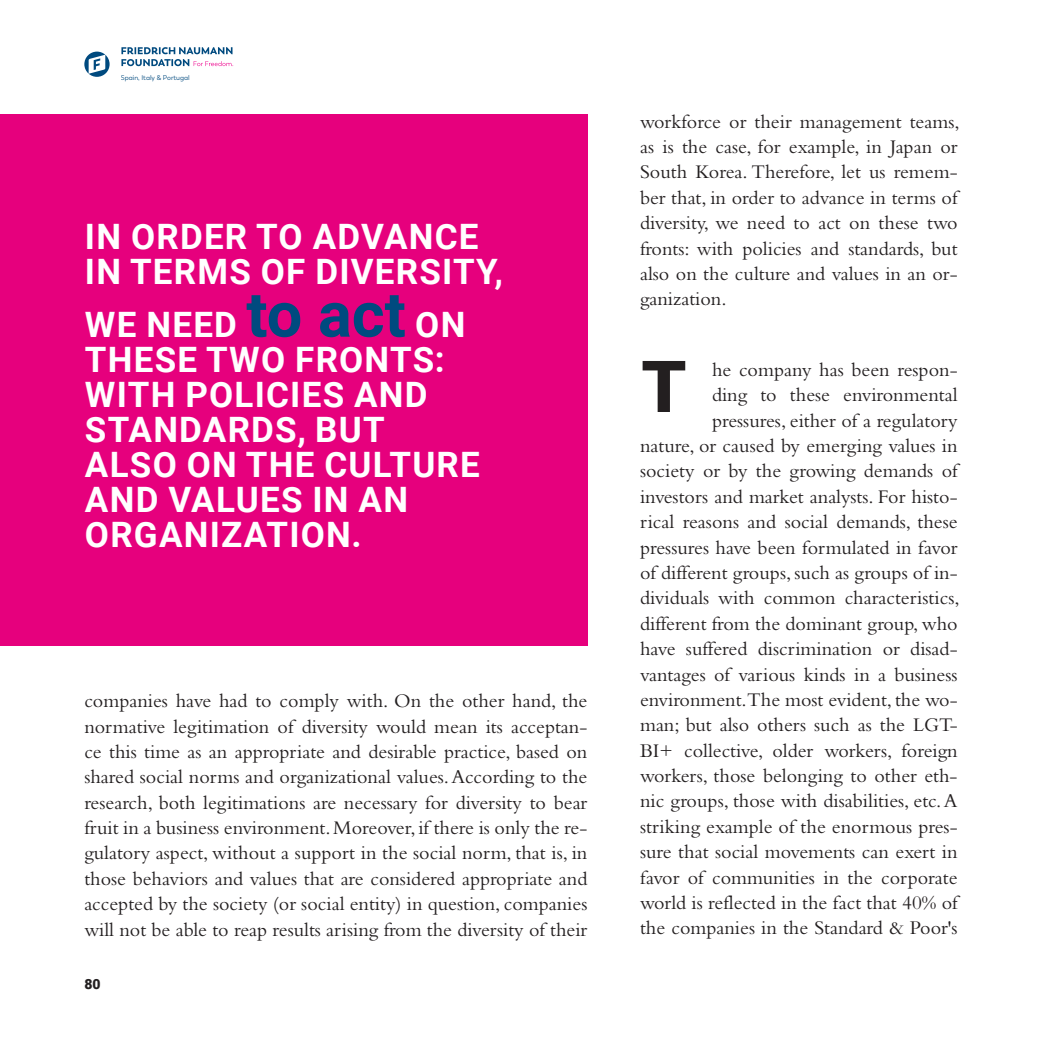
<style>
.page{position:relative;width:1042px;height:1042px;background:#fff}
.page>*{position:absolute;margin:0;border:0;box-sizing:border-box;transform-origin:0 0}
.Letra_capitular{font:900 71.75px "Roboto";color:#231f20}
.t1{font:700 35px/35px "Roboto";letter-spacing:.035em;color:#fff}
.normal_arranque{font:20.12px/25.4px "Bembo Std";color:#231f20;text-align:justify}
.normal_txt{font:20.12px/25.4px "Bembo Std";color:#231f20;text-align:right}
.t2{font:900 14px "Roboto";color:#231f20}
.t3{font:6.83px "Trenda";color:#004a7f}
.s1{font-size:63px;color:#004a7f}
</style>
<div class="page">
<svg style="left:84px;top:52px;width:26px;height:25px"></svg>
<svg style="left:121px;top:47px;width:112px;height:19px"></svg>
<div style="left:0;top:114px;width:587px;height:531px;background:#e6007d"></div>
<p class="t3" style="left:121px;top:74px;width:70px">Spain, Italy &amp; Portugal</p>
<p class="t1" style="left:85px;top:218px;width:420px">IN ORDER TO ADVANCE<br>IN TERMS OF DIVERSITY,</p>
<p class="t1" style="left:85px;top:305px;width:396px">WE NEED <span class="s1">to act</span> ON<br>THESE TWO FRONTS:<br>WITH POLICIES AND<br>STANDARDS, BUT<br>ALSO ON THE CULTURE<br>AND VALUES IN AN<br>ORGANIZATION.</p>
<p class="normal_arranque" style="left:84px;top:688px;width:505px">companies have had to comply with. On the other hand, the normative legitimation of diversity would mean its acceptan&shy;ce this time as an appropriate and desirable practice, based on shared social norms and organizational values. According to the research, both legitimations are necessary for diversity to bear fruit in a business environment. Moreover, if there is only the re&shy;gulatory aspect, without a support in the social norm, that is, in those behaviors and values that are considered appropriate and accepted by the society (or social entity) in question, companies will not be able to reap results arising from the diversity of their</p>
<p class="t2" style="left:84px;top:974px;width:18px">80</p>
<p class="normal_arranque" style="left:640px;top:108px;width:321px">workforce or their management teams, as is the case, for example, in Japan or South Korea. Therefore, let us remem&shy;ber that, in order to advance in terms of diversity, we need to act on these two fronts: with policies and standards, but also on the culture and values in an or&shy;ganization.</p>
<p class="Letra_capitular" style="left:641px;top:336px;width:47px">T</p>
<p class="normal_txt" style="left:640px;top:357px;width:321px">he company has been respon-<br>ding to these environmental pressures, either of a regulatory<br>nature, or caused by emerging values in society or by the growing demands of investors and market analysts. For histo&shy;rical reasons and social demands, these pressures have been formulated in favor of different groups, such as groups of in&shy;dividuals with common characteristics, different from the dominant group, who have suffered discrimination or disad&shy;vantages of various kinds in a business environment.The most evident, the wo&shy;man; but also others such as the LGT-BI+ collective, older workers, foreign workers, those belonging to other eth&shy;nic groups, those with disabilities, etc. A striking example of the enormous pres&shy;sure that social movements can exert in favor of communities in the corporate world is reflected in the fact that 40% of the companies in the Standard &amp; Poor's</p>
</div>
